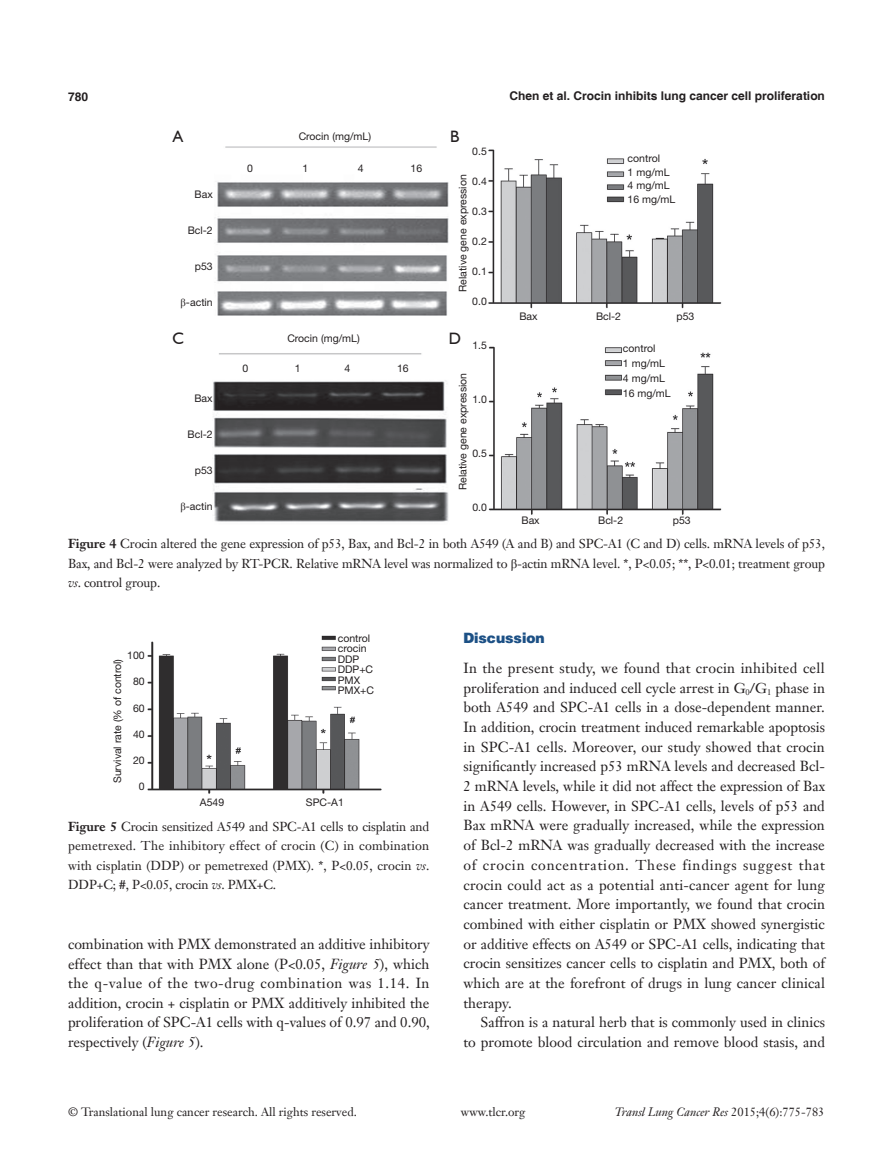
<style>
.page{position:relative;width:893px;height:1170px;background:#fff}
.page>*{position:absolute;margin:0;border:0;box-sizing:border-box;transform-origin:0 0}
.t1{font:16.5px "Humanist 521 BT";color:#231f20}
.t2{font:14.25px/19.6px "Janson Text LT";color:#231f20;text-align:justify}
.t3{font:900 14.25px "Helvetica";color:#1c5085}
.t4{font:12.75px/19.5px "Janson Text LT";letter-spacing:-.01em;color:#231f20;text-align:justify}
.t5{font:12px "Janson Text LT";color:#231f20}
.t6{font:700 12px "Helvetica";color:#231f20}
.t7{font:italic 12px "Janson Text LT";color:#231f20}
.t8{font:10.5px/10.5px "Helvetica Neue LT Pro";color:#231f20}
.s1{font-family:"Times New Roman"}
.s2{font-weight:700}
.s3{font-style:italic}
.s4{font-style:normal}
</style>
<div class="page">
<img style="left:217px;top:146px;width:505px;height:170px">
<img style="left:213px;top:346px;width:509px;height:176px">
<div style="left:446px;top:330px;width:17px;height:17px;background:#fff"></div>
<img style="left:147px;top:635px;width:235px;height:159px">
<p class="t6" style="left:68px;top:89px;width:22px">780</p>
<p class="t6" style="left:509px;top:88px;width:317px">Chen et al. Crocin inhibits lung cancer cell proliferation</p>
<p class="t1" style="left:173px;top:126px;width:12px">A</p>
<p class="t8" style="left:299px;top:131px;width:74px">Crocin (mg/mL)</p>
<p class="t1" style="left:450px;top:126px;width:11px">B</p>
<p class="t8" style="left:472px;top:145px;width:16px">0.5</p>
<p class="t8" style="left:472px;top:175px;width:16px">0.4</p>
<p class="t8" style="left:472px;top:205px;width:16px">0.3</p>
<p class="t8" style="left:472px;top:235px;width:16px">0.2</p>
<p class="t8" style="left:472px;top:265px;width:16px">0.1</p>
<p class="t8" style="left:472px;top:295px;width:16px">0.0</p>
<p class="t8" style="left:472px;top:340px;width:16px">1.5</p>
<p class="t8" style="left:247px;top:163px;width:7px">0</p>
<p class="t8" style="left:302px;top:163px;width:7px">1</p>
<p class="t8" style="left:358px;top:163px;width:7px">4</p>
<p class="t8" style="left:410px;top:163px;width:13px">16</p>
<p class="t8" style="left:457px;top:292px;width:119px;rotate:-90deg">Relative gene expression</p>
<p class="t8" style="left:195px;top:189px;width:20px">Bax</p>
<p class="t8" style="left:188px;top:225px;width:27px">Bcl-2</p>
<p class="t8" style="left:195px;top:261px;width:19px">p53</p>
<p class="t8" style="left:181px;top:297px;width:34px"><span class="s1">β</span>-actin</p>
<p class="t1" style="left:172px;top:328px;width:13px">C</p>
<p class="t1" style="left:449px;top:328px;width:14px">D</p>
<p class="t8" style="left:287px;top:333px;width:74px">Crocin (mg/mL)</p>
<p class="t8" style="left:194px;top:393px;width:20px">Bax</p>
<p class="t8" style="left:188px;top:429px;width:27px">Bcl-2</p>
<p class="t8" style="left:195px;top:465px;width:19px">p53</p>
<p class="t8" style="left:181px;top:501px;width:34px"><span class="s1">β</span>-actin</p>
<p class="t8" style="left:242px;top:363px;width:7px">0</p>
<p class="t8" style="left:295px;top:363px;width:7px">1</p>
<p class="t8" style="left:345px;top:363px;width:7px">4</p>
<p class="t8" style="left:397px;top:363px;width:13px">16</p>
<p class="t8" style="left:457px;top:490px;width:119px;rotate:-90deg">Relative gene expression</p>
<p class="t8" style="left:472px;top:394px;width:16px">1.0</p>
<p class="t8" style="left:472px;top:448px;width:16px">0.5</p>
<p class="t8" style="left:472px;top:502px;width:16px">0.0</p>
<p class="t8" style="left:628px;top:151px;width:49px;line-height:13.5px">control<br>1 mg/mL<br>4 mg/mL<br>16 mg/mL</p>
<p class="t8" style="left:519px;top:310px;width:20px">Bax</p>
<p class="t8" style="left:596px;top:310px;width:27px">Bcl-2</p>
<p class="t8" style="left:677px;top:310px;width:19px">p53</p>
<p class="t8" style="left:623px;top:340px;width:49px;line-height:15px">control<br>1 mg/mL<br>4 mg/mL<br>16 mg/mL</p>
<p class="t8" style="left:521px;top:515px;width:20px">Bax</p>
<p class="t8" style="left:598px;top:515px;width:27px">Bcl-2</p>
<p class="t8" style="left:673px;top:515px;width:19px">p53</p>
<p class="t4" style="left:68px;top:534px;width:758px"><span class="s2">Figure 4</span> Crocin altered the gene expression of p53, Bax, and Bcl-2 in both A549 (A and B) and SPC-A1 (C and D) cells. mRNA levels of p53, Bax, and Bcl-2 were analyzed by RT-PCR. Relative mRNA level was normalized to <span class="s1">β</span>-actin mRNA level. *, P&lt;0.05; **, P&lt;0.01; treatment group <span class="s3">vs</span>. control group.</p>
<p class="t8" style="left:127px;top:649px;width:19px">100</p>
<p class="t8" style="left:133px;top:676px;width:13px">80</p>
<p class="t8" style="left:133px;top:702px;width:13px">60</p>
<p class="t8" style="left:133px;top:728px;width:13px">40</p>
<p class="t8" style="left:133px;top:754px;width:13px">20</p>
<p class="t8" style="left:139px;top:781px;width:7px">0</p>
<p class="t8" style="left:112px;top:783px;width:126px;rotate:-90deg">Survival rate (% of control)</p>
<p class="t8" style="left:338px;top:632px;width:38px">control crocin<br>DDP<br>DDP+C<br>PMX<br>PMX+C</p>
<p class="t8" style="left:200px;top:797px;width:26px">A549</p>
<p class="t8" style="left:306px;top:797px;width:39px">SPC-A1</p>
<p class="t4" style="left:68px;top:816px;width:363px"><span class="s2">Figure 5</span> Crocin sensitized A549 and SPC-A1 cells to cisplatin and pemetrexed. The inhibitory effect of crocin (C) in combination with cisplatin (DDP) or pemetrexed (PMX). *, P&lt;0.05, crocin <span class="s3">vs</span>.<br>DDP+C; #, P&lt;0.05, crocin <span class="s3">vs</span>. PMX+C.</p>
<p class="t2" style="left:68px;top:934px;width:363px">combination with PMX demonstrated an additive inhibitory effect than that with PMX alone (P&lt;0.05, <span class="s3">Figure 5</span>), which the q-value of the two-drug combination was 1.14. In addition, crocin + cisplatin or PMX additively inhibited the proliferation of SPC-A1 cells with q-values of 0.97 and 0.90, respectively (<span class="s3">Figure 5</span>).</p>
<p class="t3" style="left:463px;top:629px;width:83px">Discussion</p>
<p class="t2" style="left:463px;top:658px;width:363px">In the present study, we found that crocin inhibited cell proliferation and induced cell cycle arrest in G<sub>0</sub>/G<sub>1</sub> phase in both A549 and SPC-A1 cells in a dose-dependent manner.<br>In addition, crocin treatment induced remarkable apoptosis in SPC-A1 cells. Moreover, our study showed that crocin significantly increased p53 mRNA levels and decreased Bcl-2 mRNA levels, while it did not affect the expression of Bax in A549 cells. However, in SPC-A1 cells, levels of p53 and Bax mRNA were gradually increased, while the expression of Bcl-2 mRNA was gradually decreased with the increase of crocin concentration. These findings suggest that crocin could act as a potential anti-cancer agent for lung cancer treatment. More importantly, we found that crocin combined with either cisplatin or PMX showed synergistic or additive effects on A549 or SPC-A1 cells, indicating that crocin sensitizes cancer cells to cisplatin and PMX, both of which are at the forefront of drugs in lung cancer clinical therapy.</p>
<p class="t2" style="left:463px;top:1012px;width:363px;text-align:right">Saffron is a natural herb that is commonly used in clinics<br>to promote blood circulation and remove blood stasis, and</p>
<p class="t5" style="left:68px;top:1104px;width:290px">© Translational lung cancer research. All rights reserved.</p>
<p class="t5" style="left:461px;top:1104px;width:66px">www.tlcr.org</p>
<p class="t7" style="left:615px;top:1104px;width:211px">Transl Lung Cancer Res <span class="s4">2015;4(6):775-783</span></p>
</div>
